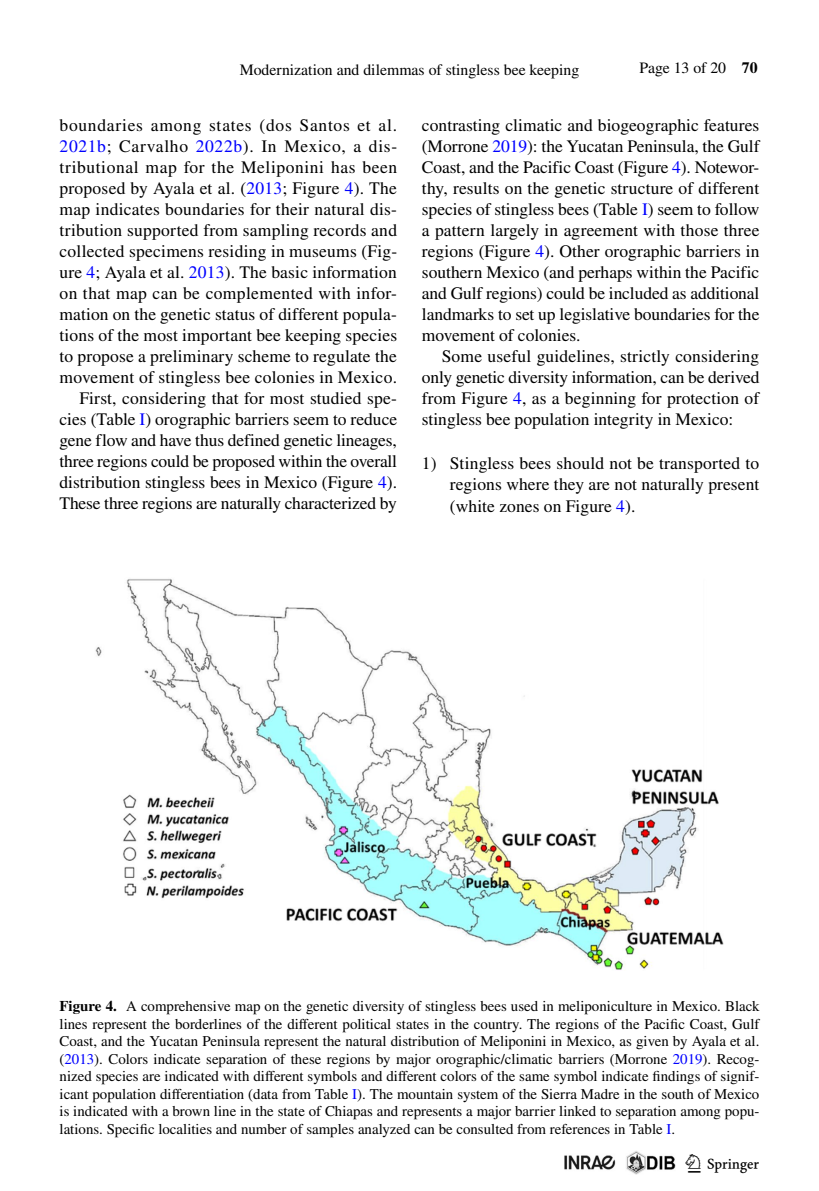
<style>
.page{position:relative;width:819px;height:1191px;background:#fff}
.page>*{position:absolute;margin:0;border:0;box-sizing:border-box;transform-origin:0 0}
.t1{font:26.25px "Springnew Regular 5";color:#000}
.t2{font:17.5px/21px "STIX Regular 2";letter-spacing:.01em;color:#000;text-align:justify}
.t3{font:15.75px "STIX Regular 4";color:#000}
.t4{font:15.75px "STIX";letter-spacing:-.005em;color:#000}
.t5{font:14.88px/17.5px "STIX Regular 2";color:#000;text-align:justify}
.s1{font-family:"STIX Bold 2"}
.s2{color:#00f}
.s3{font-family:"STIX";font-weight:700}
</style>
<div class="page">
<img style="left:564px;top:1151px;width:111px;height:23px">
<img style="left:95px;top:579px;width:629px;height:391px">
<p class="t3" style="left:240px;top:58px;width:341px">Modernization and dilemmas of stingless bee keeping</p>
<p class="t4" style="left:639px;top:57px;width:119px">Page 13 of 20 <span class="s1">70</span></p>
<p class="t2" style="left:59px;top:115px;width:339px;text-align:right">boundaries among states (dos Santos et al.<br><span class="s2">2021b</span>; Carvalho <span class="s2">2022b</span>). In Mexico, a dis&shy;tributional map for the Meliponini has been proposed by Ayala et al. (<span class="s2">2013</span>; Figure <span class="s2">4</span>). The map indicates boundaries for their natural dis&shy;tribution supported from sampling records and collected specimens residing in museums (Fig&shy;ure <span class="s2">4</span>; Ayala et al. <span class="s2">2013</span>). The basic information on that map can be complemented with infor&shy;mation on the genetic status of different popula&shy;tions of the most important bee keeping species to propose a preliminary scheme to regulate the movement of stingless bee colonies in Mexico.<br>First, considering that for most studied spe&shy;cies (Table <span class="s2">I</span>) orographic barriers seem to reduce gene flow and have thus defined genetic lineages, three regions could be proposed within the overall distribution stingless bees in Mexico (Figure <span class="s2">4</span>).<br>These three regions are naturally characterized by</p>
<p class="t2" style="left:422px;top:115px;width:339px">contrasting climatic and biogeographic features (Morrone <span class="s2">2019</span>): the Yucatan Peninsula, the Gulf Coast, and the Pacific Coast (Figure <span class="s2">4</span>). Notewor&shy;thy, results on the genetic structure of different species of stingless bees (Table <span class="s2">I</span>) seem to follow a pattern largely in agreement with those three regions (Figure <span class="s2">4</span>). Other orographic barriers in southern Mexico (and perhaps within the Pacific and Gulf regions) could be included as additional landmarks to set up legislative boundaries for the movement of colonies.</p>
<p class="t2" style="left:422px;top:346px;width:339px;text-indent:20px">Some useful guidelines, strictly considering only genetic diversity information, can be derived from Figure <span class="s2">4</span>, as a beginning for protection of stingless bee population integrity in Mexico:</p>
<p class="t2" style="left:450px;top:453px;width:311px;line-height:21.9px;text-indent:-28px">1) Stingless bees should not be transported to regions where they are not naturally present (white zones on Figure <span class="s2">4</span>).</p>
<p class="t5" style="left:60px;top:998px;width:701px"><span class="s3">Figure 4.</span> A comprehensive map on the genetic diversity of stingless bees used in meliponiculture in Mexico. Black lines represent the borderlines of the different political states in the country. The regions of the Pacific Coast, Gulf Coast, and the Yucatan Peninsula represent the natural distribution of Meliponini in Mexico, as given by Ayala et al. (<span class="s2">2013</span>). Colors indicate separation of these regions by major orographic/climatic barriers (Morrone <span class="s2">2019</span>). Recog&shy;nized species are indicated with different symbols and different colors of the same symbol indicate findings of signif&shy;icant population differentiation (data from Table <span class="s2">I</span>). The mountain system of the Sierra Madre in the south of Mexico is indicated with a brown line in the state of Chiapas and represents a major barrier linked to separation among popu&shy;lations. Specific localities and number of samples analyzed can be consulted from references in Table <span class="s2">I</span>.</p>
<h1 class="t1" style="left:688px;top:1153px;width:73px">1 3</h1>
</div>
